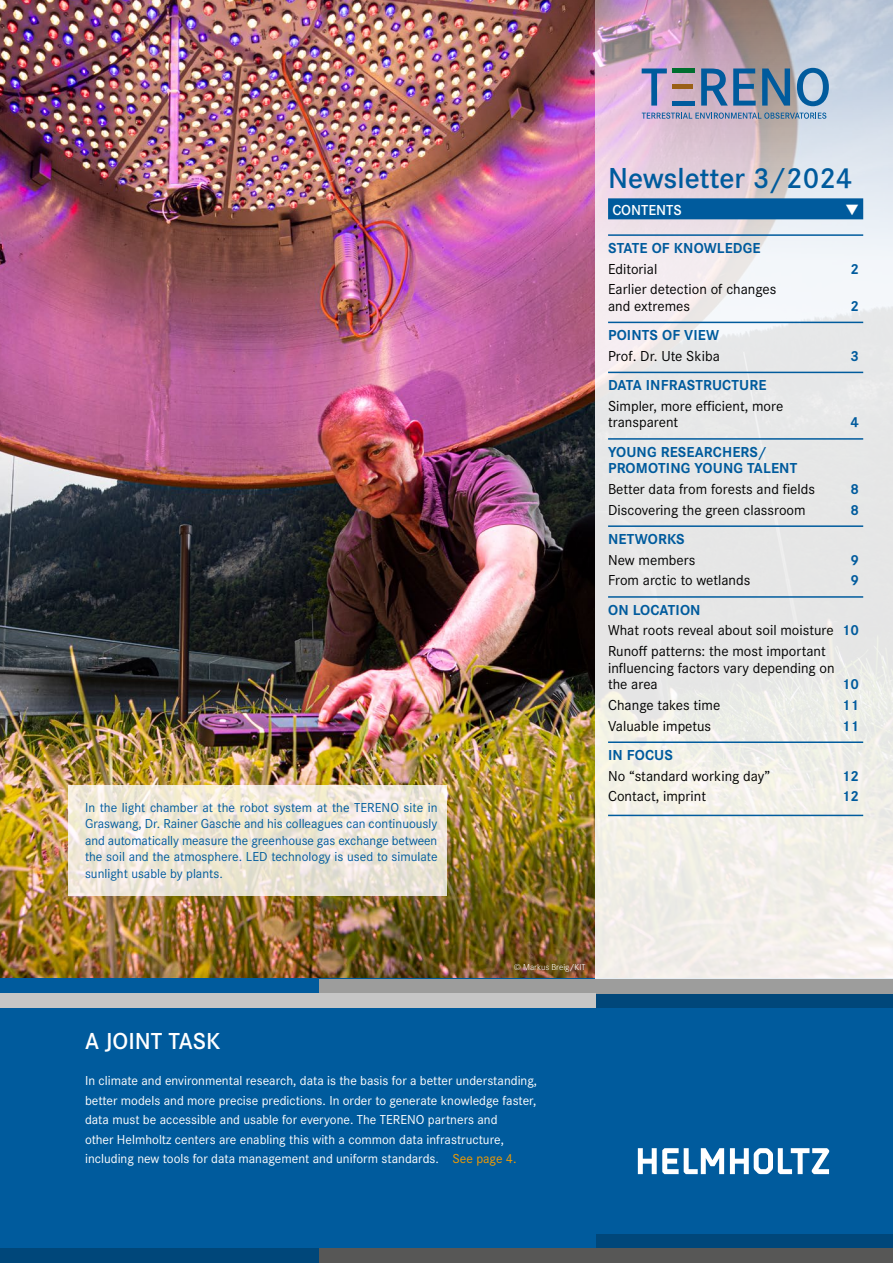
<style>
.page{position:relative;width:893px;height:1263px;background:#fff}
.page>*{position:absolute;margin:0;border:0;box-sizing:border-box;transform-origin:0 0}
.t1{font:600 30px "Corporate S Pro";color:#005b9d}
.t2{font:600 24px "Corporate S Pro";color:#fff}
.t3{font:15px/16.5px "Corporate S Pro";color:#000}
.t4{font:700 15px/16.5px "Corporate S Pro";letter-spacing:.01em;color:#005b9d}
.t5{font:600 15px "Corporate S Pro";color:#fff}
.t6{font:13.5px/19.5px "Corporate S Pro";color:#fff}
.t7{font:13.5px/16.5px "Corporate S Pro";color:#005b9d;text-align:justify}
.t8{font:300 9px "Corporate S Pro";color:#fff}
.s1{font-weight:700;color:#005b9d}
.s2{color:#f59c00}
</style>
<div class="page">
<img style="left:0;top:0;width:595px;height:979px">
<div style="left:0;top:979px;width:893px;height:284px;background:#005b9d"></div>
<div style="left:0;top:1248px;width:319px;height:15px;background:#00477a"></div>
<div style="left:595px;top:993px;width:298px;height:15px;background:#00477a"></div>
<div style="left:595px;top:1234px;width:298px;height:15px;background:#00477a"></div>
<div style="left:319px;top:978px;width:574px;height:15px;background:#9d9d9c"></div>
<div style="left:319px;top:1248px;width:574px;height:15px;background:#575756"></div>
<div style="left:0;top:993px;width:595px;height:15px;background:#c6c6c6"></div>
<svg style="left:595px;top:0;width:298px;height:978px;background:#e6e2e4"></svg>
<svg style="left:642px;top:68px;width:25px;height:38px"></svg>
<svg style="left:701px;top:68px;width:55px;height:38px;background:#6985ac"></svg>
<svg style="left:762px;top:68px;width:28px;height:38px"></svg>
<svg style="left:797px;top:68px;width:32px;height:38px"></svg>
<div style="left:672px;top:101px;width:23px;height:5px;background:#005b9d"></div>
<div style="left:672px;top:84px;width:21px;height:5px;background:#9a6016"></div>
<div style="left:672px;top:68px;width:23px;height:5px;background:#006e2e"></div>
<svg style="left:642px;top:113px;width:184px;height:6px"></svg>
<hr style="left:608px;top:815px;width:255px;height:1px;background:#005b9d">
<div style="left:608px;top:198px;width:255px;height:21px;background:#005b9d"></div>
<hr style="left:608px;top:234px;width:255px;height:2px;background:#005b9d">
<hr style="left:608px;top:322px;width:255px;height:1px;background:#005b9d">
<hr style="left:608px;top:372px;width:255px;height:1px;background:#005b9d">
<hr style="left:608px;top:438px;width:255px;height:2px;background:#005b9d">
<hr style="left:608px;top:525px;width:255px;height:2px;background:#005b9d">
<hr style="left:608px;top:596px;width:255px;height:2px;background:#005b9d">
<hr style="left:608px;top:741px;width:255px;height:2px;background:#005b9d">
<svg style="left:638px;top:1148px;width:191px;height:26px"></svg>
<svg style="left:68px;top:785px;width:378px;height:111px;background:#eee7d9"></svg>
<p class="t7" style="left:85px;top:798px;width:354px">In the light chamber at the robot system at the TERENO site in Graswang, Dr. Rainer Gasche and his colleagues can continuously and automatically measure the greenhouse gas exchange between the soil and the atmosphere. LED technology is used to simulate sunlight usable by plants.</p>
<h1 class="t1" style="left:608px;top:156px;width:246px">Newsletter 3/2024</h1>
<p class="t5" style="left:612px;top:199px;width:71px">CONTENTS</p>
<p class="t4" style="left:608px;top:238px;width:154px">STATE OF KNOWLEDGE</p>
<p class="t3" style="left:608px;top:259px;width:51px">Editorial</p>
<p class="t4" style="left:850px;top:259px;width:10px">2</p>
<p class="t3" style="left:608px;top:280px;width:170px">Earlier detection of changes and extremes</p>
<p class="t4" style="left:850px;top:296px;width:10px">2</p>
<p class="t4" style="left:608px;top:326px;width:113px">POINTS OF VIEW</p>
<p class="t3" style="left:608px;top:347px;width:113px">Prof. Dr. Ute Skiba</p>
<p class="t4" style="left:850px;top:346px;width:10px">3</p>
<p class="t4" style="left:608px;top:376px;width:160px">DATA INFRASTRUCTURE</p>
<p class="t3" style="left:608px;top:397px;width:177px">Simpler, more efficient, more transparent</p>
<p class="t4" style="left:850px;top:413px;width:10px">4</p>
<p class="t4" style="left:608px;top:442px;width:191px">YOUNG RESEARCHERS/<br>PROMOTING YOUNG TALENT</p>
<p class="t3" style="left:608px;top:480px;width:208px">Better data from forests and fields</p>
<p class="t4" style="left:850px;top:479px;width:10px">8</p>
<p class="t3" style="left:608px;top:500px;width:199px">Discovering the green classroom</p>
<p class="t4" style="left:850px;top:500px;width:10px">8</p>
<p class="t4" style="left:608px;top:529px;width:78px">NETWORKS</p>
<p class="t3" style="left:608px;top:550px;width:89px">New members</p>
<p class="t4" style="left:850px;top:550px;width:10px">9</p>
<p class="t3" style="left:608px;top:571px;width:144px">From arctic to wetlands</p>
<p class="t4" style="left:850px;top:571px;width:10px">9</p>
<p class="t3" style="left:608px;top:598px;width:252px;line-height:20.7px"><span class="s1">ON LOCATION<br></span>What roots reveal about soil moisture <span class="s1">10<br></span>Runoff patterns: the most important</p>
<p class="t3" style="left:608px;top:658px;width:228px">influencing factors vary depending on the area</p>
<p class="t4" style="left:842px;top:675px;width:19px">10</p>
<p class="t3" style="left:608px;top:696px;width:114px">Change takes time</p>
<p class="t4" style="left:842px;top:695px;width:19px">11</p>
<p class="t3" style="left:608px;top:716px;width:105px">Valuable impetus</p>
<p class="t4" style="left:842px;top:716px;width:19px">11</p>
<p class="t4" style="left:608px;top:745px;width:66px">IN FOCUS</p>
<p class="t3" style="left:608px;top:766px;width:164px">No “standard working day”</p>
<p class="t4" style="left:842px;top:766px;width:19px">12</p>
<p class="t3" style="left:608px;top:787px;width:99px">Contact, imprint</p>
<p class="t4" style="left:842px;top:787px;width:19px">12</p>
<p class="t8" style="left:514px;top:961px;width:73px">© Markus Breig/KIT</p>
<h2 class="t2" style="left:85px;top:1023px;width:137px">A JOINT TASK</h2>
<p class="t6" style="left:85px;top:1070px;width:454px">In climate and environmental research, data is the basis for a better understanding, better models and more precise predictions. In order to generate knowledge faster, data must be accessible and usable for everyone. The TERENO partners and<br>other Helmholtz centers are enabling this with a common data infrastructure, including new tools for data management and uniform standards. <span class="s2">See page 4.</span></p>
</div>
